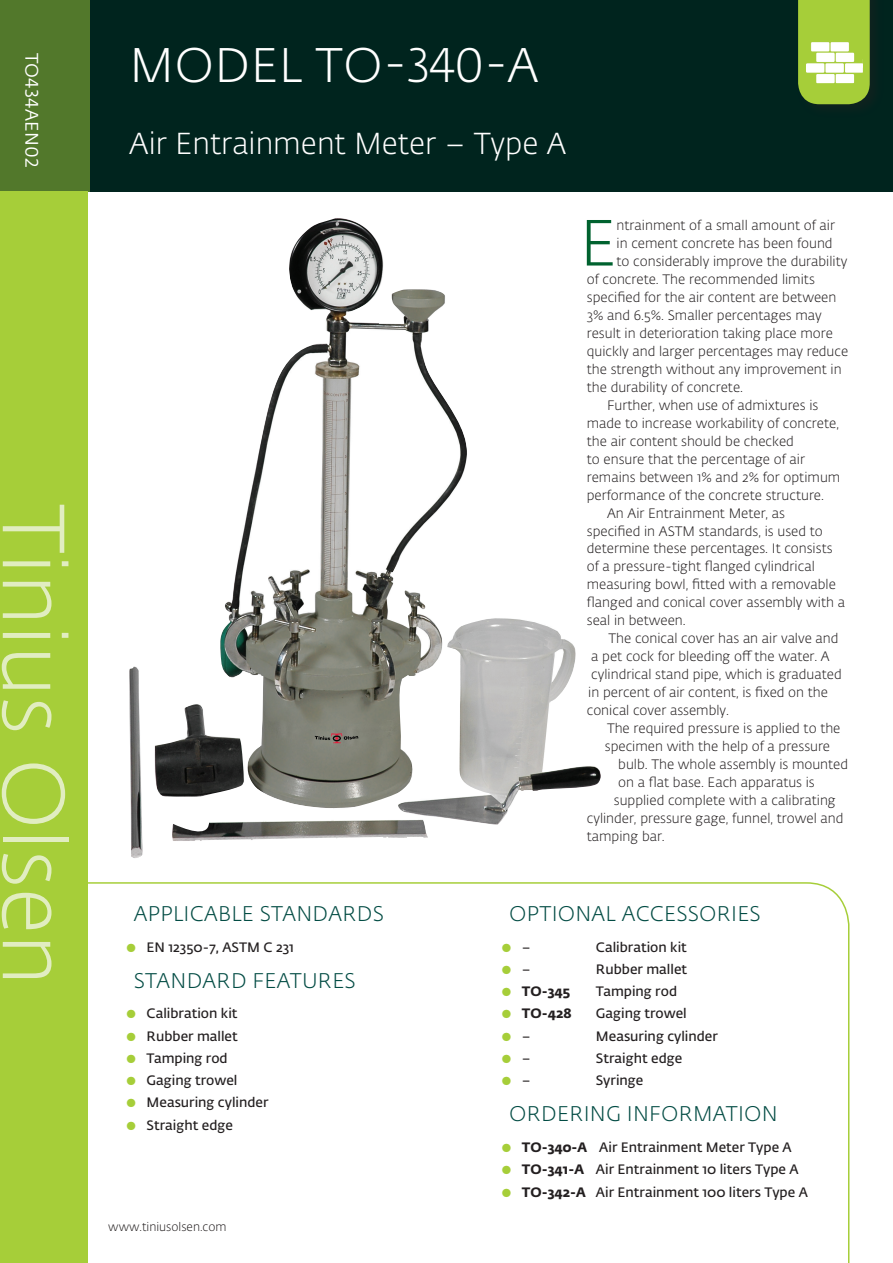
<style>
.page{position:relative;width:893px;height:1263px;background:#fff}
.page>*{position:absolute;margin:0;border:0;box-sizing:border-box;transform-origin:0 0}
.t1{font:300 87px "Fedra Sans Alt Std";color:#e1edc1}
.t2{font:300 64.35px "Fedra Sans Alt Std";color:#00622f}
.t3{font:300 48px "Fedra Sans Alt Std";letter-spacing:.01em;color:#fff}
.t4{font:300 30px "Fedra Sans Alt Std";color:#fff}
.t5{font:300 21px "Fedra Sans Alt Std";letter-spacing:.01em;color:#034c44}
.t6{font:18px "Fedra Sans Alt Std";letter-spacing:.01em;color:#fff}
.t7{font:600 15px "Fedra Sans Alt Std";color:#a6ce39}
.t8{font:300 13.5px "Fedra Sans Alt Std";color:#231f20}
.t9{font:600 13.5px "Fedra Sans Alt Std";color:#231f20}
.t10{font:700 13.5px "Fedra Sans Alt Std";color:#231f20}
.t11{font:300 12px "Fedra Sans Alt Std";color:#231f20}
.s1{font-size:15px;color:#a6ce39}
.s2{font-size:13.5px;color:#231f20}
.s3{font-weight:600;font-size:15px;color:#a6ce39}
.s4{font-weight:700}
</style>
<div class="page">
<div style="left:0;top:0;width:893px;height:191px;background:#00241e"></div>
<div style="left:0;top:0;width:89px;height:191px;background:#52782b"></div>
<svg style="left:798px;top:0;width:72px;height:104px"></svg>
<svg style="left:87px;top:882px;width:762px;height:381px"></svg>
<div style="left:0;top:191px;width:87px;height:1072px;background:#a6ce39"></div>
<img style="left:803px;top:26px;width:60px;height:58px">
<img style="left:129px;top:218px;width:472px;height:640px">
<h3 class="t6" style="left:43px;top:53px;width:116px;rotate:90deg">TO434AEN02</h3>
<h1 class="t1" style="left:86px;top:504px;width:483px;rotate:90deg">Tinius Olsen</h1>
<h3 class="t3" style="left:129px;top:36px;width:411px">MODEL TO-340-A</h3>
<h3 class="t4" style="left:129px;top:126px;width:439px">Air Entrainment Meter – Type A</h3>
<h2 class="t2" style="left:580px;top:204px;width:38px">E</h2>
<p class="t8" style="left:617px;top:217px;width:220px">ntrainment of a small amount of air</p>
<p class="t8" style="left:617px;top:235px;width:218px">in cement concrete has been found</p>
<p class="t8" style="left:617px;top:253px;width:232px">to considerably improve the durability</p>
<p class="t8" style="left:587px;top:271px;width:230px">of concrete. The recommended limits</p>
<p class="t8" style="left:587px;top:289px;width:251px">specified for the air content are between</p>
<p class="t8" style="left:587px;top:307px;width:236px">3% and 6.5%. Smaller percentages may</p>
<p class="t8" style="left:587px;top:325px;width:248px">result in deterioration taking place more</p>
<p class="t8" style="left:587px;top:343px;width:263px">quickly and larger percentages may reduce</p>
<p class="t8" style="left:587px;top:361px;width:256px">the strength without any improvement in</p>
<p class="t8" style="left:587px;top:379px;width:158px">the durability of concrete.</p>
<p class="t8" style="left:607px;top:397px;width:213px">Further, when use of admixtures is</p>
<p class="t8" style="left:587px;top:415px;width:254px">made to increase workability of concrete,</p>
<p class="t8" style="left:587px;top:433px;width:209px">the air content should be checked</p>
<p class="t8" style="left:587px;top:451px;width:220px">to ensure that the percentage of air</p>
<p class="t8" style="left:587px;top:469px;width:255px">remains between 1% and 2% for optimum</p>
<p class="t8" style="left:587px;top:487px;width:239px">performance of the concrete structure.</p>
<p class="t8" style="left:607px;top:505px;width:180px">An Air Entrainment Meter, as</p>
<p class="t8" style="left:587px;top:523px;width:237px">specified in ASTM standards, is used to</p>
<p class="t8" style="left:587px;top:541px;width:247px">determine these percentages. It consists</p>
<p class="t8" style="left:587px;top:559px;width:230px">of a pressure-tight flanged cylindrical</p>
<p class="t8" style="left:587px;top:577px;width:251px">measuring bowl, fitted with a removable</p>
<p class="t8" style="left:587px;top:595px;width:260px">flanged and conical cover assembly with a</p>
<p class="t8" style="left:587px;top:613px;width:100px">seal in between.</p>
<p class="t8" style="left:608px;top:631px;width:231px">The conical cover has an air valve and</p>
<p class="t8" style="left:591px;top:649px;width:240px">a pet cock for bleeding off the water. A</p>
<p class="t8" style="left:591px;top:667px;width:252px">cylindrical stand pipe, which is graduated</p>
<p class="t8" style="left:588px;top:685px;width:241px">in percent of air content, is fixed on the</p>
<p class="t8" style="left:587px;top:703px;width:144px">conical cover assembly.</p>
<p class="t8" style="left:607px;top:721px;width:235px">The required pressure is applied to the</p>
<p class="t8" style="left:605px;top:739px;width:227px">specimen with the help of a pressure</p>
<p class="t8" style="left:618px;top:757px;width:231px">bulb. The whole assembly is mounted</p>
<p class="t8" style="left:618px;top:775px;width:198px">on a flat base. Each apparatus is</p>
<p class="t8" style="left:614px;top:793px;width:223px">supplied complete with a calibrating</p>
<p class="t8" style="left:587px;top:811px;width:258px">cylinder, pressure gage, funnel, trowel and</p>
<p class="t8" style="left:587px;top:829px;width:79px">tamping bar.</p>
<h3 class="t5" style="left:134px;top:901px;width:251px">APPLICABLE STANDARDS</h3>
<p class="t9" style="left:125px;top:939px;width:170px"><span class="s1">●</span> EN 12350-7, ASTM C 231</p>
<h3 class="t5" style="left:134px;top:968px;width:223px">STANDARD FEATURES</h3>
<p class="t9" style="left:125px;top:1005px;width:114px"><span class="s1">●</span> Calibration kit</p>
<p class="t9" style="left:125px;top:1028px;width:114px"><span class="s1">●</span> Rubber mallet</p>
<p class="t9" style="left:125px;top:1050px;width:104px"><span class="s1">●</span> Tamping rod</p>
<p class="t9" style="left:125px;top:1072px;width:114px"><span class="s1">●</span> Gaging trowel</p>
<p class="t9" style="left:125px;top:1094px;width:145px"><span class="s1">●</span> Measuring cylinder</p>
<p class="t9" style="left:125px;top:1117px;width:109px"><span class="s1">●</span> Straight edge</p>
<p class="t11" style="left:108px;top:1219px;width:120px">www.tiniusolsen.com</p>
<h3 class="t5" style="left:509px;top:901px;width:253px">OPTIONAL ACCESSORIES</h3>
<p class="t7" style="left:501px;top:937px;width:32px">● <span class="s2">–</span></p>
<p class="t9" style="left:596px;top:939px;width:93px">Calibration kit</p>
<p class="t7" style="left:501px;top:960px;width:32px">● <span class="s2">–</span></p>
<p class="t9" style="left:596px;top:961px;width:93px">Rubber mallet</p>
<p class="t10" style="left:501px;top:983px;width:71px"><span class="s3">●</span> TO-345</p>
<p class="t9" style="left:596px;top:983px;width:83px">Tamping rod</p>
<p class="t10" style="left:501px;top:1005px;width:72px"><span class="s3">●</span> TO-428</p>
<p class="t9" style="left:596px;top:1005px;width:92px">Gaging trowel</p>
<p class="t7" style="left:501px;top:1026px;width:32px">● <span class="s2">–</span></p>
<p class="t9" style="left:596px;top:1028px;width:124px">Measuring cylinder</p>
<p class="t7" style="left:501px;top:1049px;width:32px">● <span class="s2">–</span></p>
<p class="t9" style="left:596px;top:1050px;width:88px">Straight edge</p>
<p class="t7" style="left:501px;top:1071px;width:32px">● <span class="s2">–</span></p>
<p class="t9" style="left:596px;top:1072px;width:49px">Syringe</p>
<h3 class="t5" style="left:509px;top:1101px;width:270px">ORDERING INFORMATION</h3>
<p class="t9" style="left:501px;top:1139px;width:293px"><span class="s1">●</span> <span class="s4">TO-340-A</span> Air Entrainment Meter Type A</p>
<p class="t9" style="left:501px;top:1161px;width:299px"><span class="s1">●</span> <span class="s4">TO-341-A</span> Air Entrainment 10 liters Type A</p>
<p class="t9" style="left:501px;top:1183px;width:309px"><span class="s1">●</span> <span class="s4">TO-342-A</span> Air Entrainment 100 liters Type A</p>
</div>
